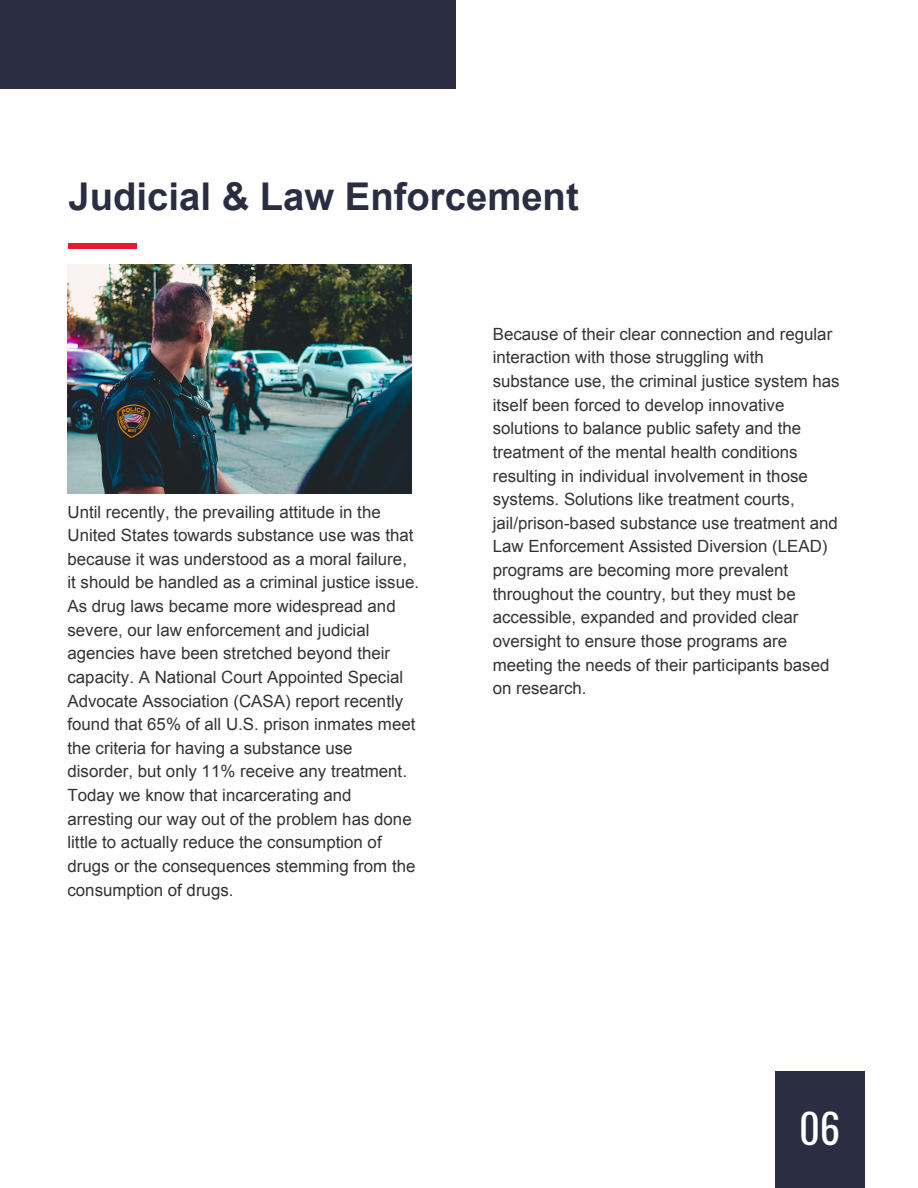
<style>
.page{position:relative;width:918px;height:1188px;background:#fff}
.page>*{position:absolute;margin:0;border:0;box-sizing:border-box;transform-origin:0 0}
.t1{font:40.5px "Oswald";color:#fff}
.t2{font:700 38.25px "Arial";color:#2b2d42}
.t3{font:16.8px/23.7px "Arial";color:#333}
</style>
<div class="page">
<div style="left:69px;top:243px;width:68px;height:6px;background:#e51b31"></div>
<div style="left:0;top:0;width:456px;height:89px;background:#2b2d42"></div>
<div style="left:775px;top:1071px;width:90px;height:117px;background:#2b2d42"></div>
<img style="left:68px;top:264px;width:344px;height:230px">
<h2 class="t2" style="left:69px;top:171px;width:512px">Judicial &amp; Law Enforcement</h2>
<p class="t3" style="left:68px;top:500px;width:353px">Until recently, the prevailing attitude in the United States towards substance use was that because it was understood as a moral failure, it should be handled as a criminal justice issue.<br>As drug laws became more widespread and severe, our law enforcement and judicial agencies have been stretched beyond their capacity. A National Court Appointed Special Advocate Association (CASA) report recently found that 65% of all U.S. prison inmates meet the criteria for having a substance use disorder, but only 11% receive any treatment.<br>Today we know that incarcerating and arresting our way out of the problem has done little to actually reduce the consumption of drugs or the consequences stemming from the consumption of drugs.</p>
<p class="t3" style="left:493px;top:322px;width:349px">Because of their clear connection and regular interaction with those struggling with substance use, the criminal justice system has itself been forced to develop innovative solutions to balance public safety and the treatment of the mental health conditions resulting in individual involvement in those systems. Solutions like treatment courts, jail/prison-based substance use treatment and Law Enforcement Assisted Diversion (LEAD) programs are becoming more prevalent throughout the country, but they must be accessible, expanded and provided clear oversight to ensure those programs are meeting the needs of their participants based on research.</p>
<h1 class="t1" style="left:799px;top:1093px;width:43px">06</h1>
</div>
